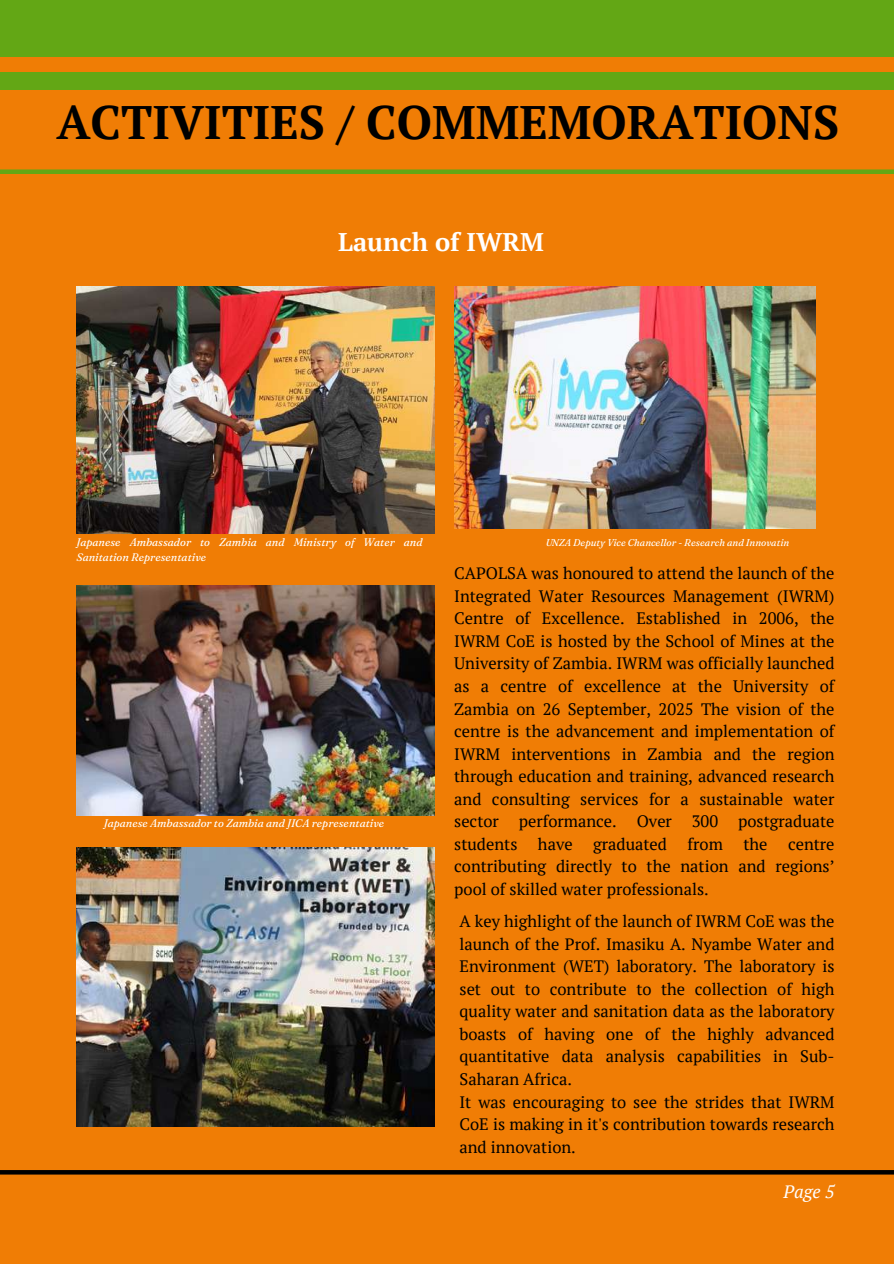
<style>
.page{position:relative;width:894px;height:1264px;background:#fff}
.page>*{position:absolute;margin:0;border:0;box-sizing:border-box;transform-origin:0 0}
.t1{font:700 46.8px "PT Serif";color:#000}
.t2{font:700 25.5px "PT Serif";color:#fff}
.t3{font:italic 18px "PT Serif";color:#fff}
.t4{font:16.5px/22.5px "PT Serif";color:#000;text-align:justify}
.t5{font:italic 10.95px "Fraunces 9 pt";color:#fff}
.t6{font:italic 9.9px "Fraunces 9 pt";color:#fff}
</style>
<div class="page">
<div style="left:0;top:0;width:893px;height:1263px;background:#f07d05"></div>
<div style="left:0;top:0;width:893px;height:57px;background:#63a715"></div>
<div style="left:0;top:72px;width:893px;height:17px;background:#63a715"></div>
<div style="left:0;top:169px;width:893px;height:5px;background:#63a715"></div>
<svg style="left:0;top:1170px;width:893px;height:4px;background:#030100"></svg>
<img style="left:76px;top:586px;width:358px;height:229px">
<img style="left:76px;top:286px;width:358px;height:247px">
<img style="left:454px;top:286px;width:361px;height:242px">
<img style="left:76px;top:847px;width:358px;height:279px">
<h1 class="t1" style="left:56px;top:90px;width:784px">ACTIVITIES / COMMEMORATIONS</h1>
<h2 class="t2" style="left:338px;top:224px;width:207px">Launch of IWRM</h2>
<p class="t5" style="left:76px;top:535px;width:348px">Japanese Ambassador to Zambia and Ministry of Water and</p>
<p class="t6" style="left:545px;top:536px;width:246px">UNZA Deputy Vice Chancellor - Research and Innovatin</p>
<p class="t5" style="left:76px;top:550px;width:131px">Sanitation Representative</p>
<p class="t5" style="left:104px;top:816px;width:282px">Japanese Ambassador to Zambia and JICA representative</p>
<p class="t4" style="left:454px;top:562px;width:382px">CAPOLSA was honoured to attend the launch of the Integrated Water Resources Management (IWRM)<br>Centre of Excellence. Established in 2006, the IWRM CoE is hosted by the School of Mines at the University of Zambia. IWRM was officially launched as a centre of excellence at the University of Zambia on 26 September, 2025 The vision of the centre is the advancement and implementation of IWRM interventions in Zambia and the region through education and training, advanced research and consulting services for a sustainable water sector performance. Over 300 postgraduate students have graduated from the centre contributing directly to the nation and regions’ pool of skilled water professionals.</p>
<p class="t4" style="left:459px;top:909px;width:376px;text-align:left">A key highlight of the launch of IWRM CoE was the launch of the Prof. Imasiku A. Nyambe Water and Environment (WET) laboratory. The laboratory is set out to contribute to the collection of high quality water and sanitation data as the laboratory boasts of having one of the highly advanced quantitative data analysis capabilities in Sub-Saharan Africa.<br>It was encouraging to see the strides that IWRM CoE is making in it's contribution towards research and innovation.</p>
<p class="t3" style="left:783px;top:1178px;width:52px">Page 5</p>
</div>
